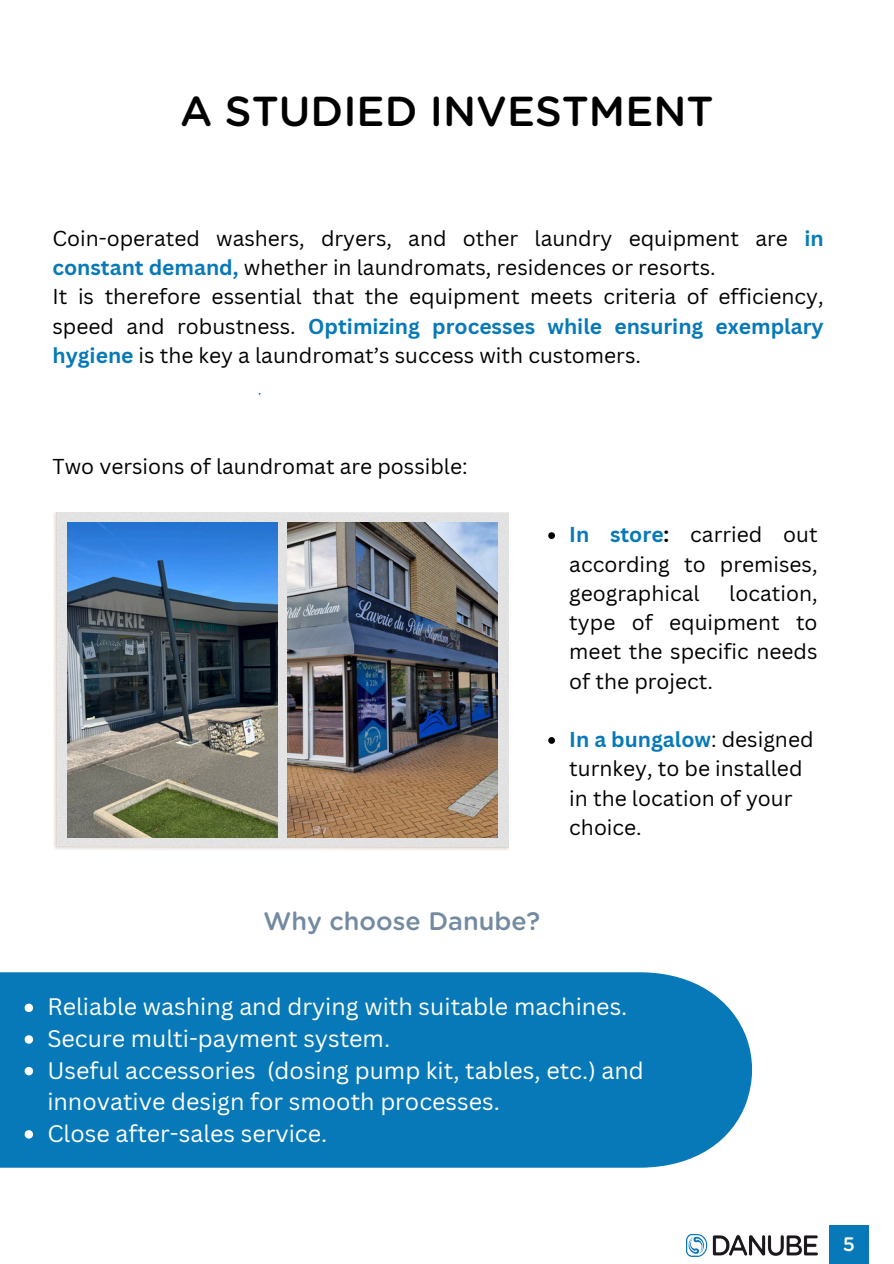
<style>
.page{position:relative;width:894px;height:1264px;background:#fff}
.page>*{position:absolute;margin:0;border:0;box-sizing:border-box;transform-origin:0 0}
.t1{font:500 41.85px "Gotham Rounded";color:#000}
.t2{font:500 25.35px "Gotham Rounded";color:#738aa1}
.t3{font:23.25px/31.7px "Canva Sans";color:#fff}
.t4{font:21px/29.2px "Canva Sans";color:#000;text-align:justify}
.t5{font:500 19.5px "Gotham Rounded";color:#fff}
.s1{font-weight:700;color:#097cb6}
.s2{font-weight:700;color:#0779b8}
.s3{font-weight:700}
</style>
<div class="page">
<div style="left:828px;top:1225px;width:40px;height:38px;background:#0779b8"></div>
<img style="left:686px;top:1234px;width:130px;height:21px">
<div style="left:0;top:972px;width:751px;height:195px;background:#0779b8"></div>
<svg style="left:25px;top:1003px;width:8px;height:9px"></svg>
<svg style="left:25px;top:1035px;width:8px;height:8px"></svg>
<svg style="left:25px;top:1066px;width:8px;height:9px"></svg>
<svg style="left:25px;top:1130px;width:8px;height:8px"></svg>
<img style="left:54px;top:513px;width:454px;height:337px">
<img style="left:67px;top:522px;width:210px;height:315px">
<img style="left:287px;top:522px;width:210px;height:315px">
<svg style="left:548px;top:532px;width:7px;height:7px"></svg>
<svg style="left:548px;top:737px;width:7px;height:6px"></svg>
<h2 class="t1" style="left:180px;top:92px;width:535px">A STUDIED INVESTMENT</h2>
<p class="t4" style="left:52px;top:223px;width:772px">Coin-operated washers, dryers, and other laundry equipment are <span class="s1">in </span><span class="s2">constant demand,</span> whether in laundromats, residences or resorts.</p>
<p class="t4" style="left:52px;top:281px;width:772px">It is therefore essential that the equipment meets criteria of efficiency, speed and robustness. <span class="s2">Optimizing processes while ensuring exemplary hygiene</span> is the key a laundromat’s success with customers.</p>
<p class="t4" style="left:52px;top:451px;width:416px">Two versions of laundromat are possible:</p>
<p class="t2" style="left:263px;top:909px;width:278px">Why choose Danube?</p>
<p class="t4" style="left:569px;top:519px;width:250px"><span class="s2">In store</span><span class="s3">:</span> carried out according to premises, geographical</p>
<p class="t4" style="left:569px;top:578px;width:250px;text-indent:160px">location, type of equipment to meet the specific needs of the project.</p>
<p class="t4" style="left:569px;top:724px;width:246px;text-align:left"><span class="s2">In a bungalow</span>: designed turnkey, to be installed in the location of your choice.</p>
<p class="t3" style="left:47px;top:990px;width:581px">Reliable washing and drying with suitable machines.</p>
<p class="t3" style="left:47px;top:1022px;width:344px">Secure multi-payment system.</p>
<p class="t3" style="left:47px;top:1053px;width:598px">Useful accessories (dosing pump kit, tables, etc.) and innovative design for smooth processes.</p>
<p class="t3" style="left:47px;top:1116px;width:281px">Close after-sales service.</p>
<h1 class="t5" style="left:842px;top:1235px;width:14px">5</h1>
</div>
